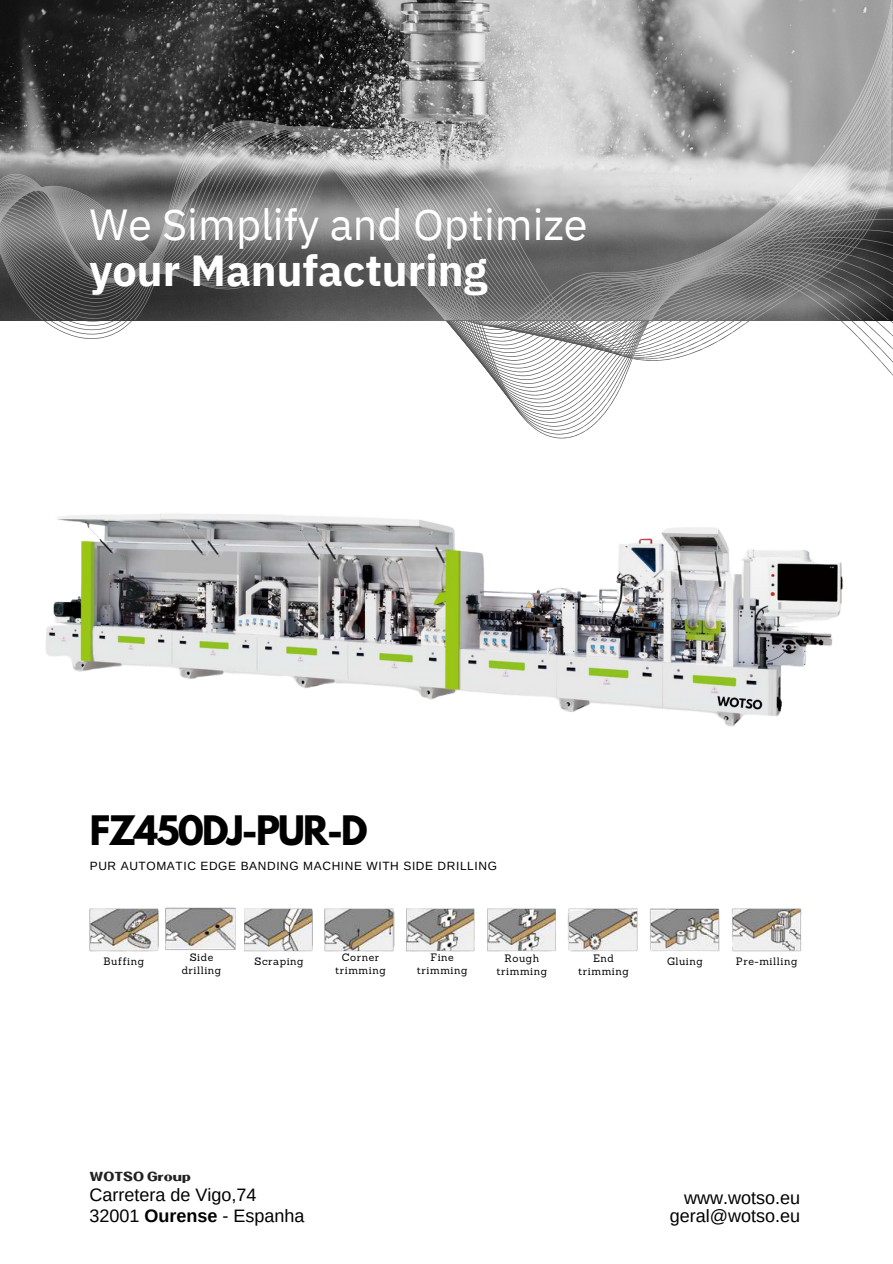
<style>
.page{position:relative;width:893px;height:1264px;background:#fff}
.page>*{position:absolute;margin:0;border:0;box-sizing:border-box;transform-origin:0 0}
.t1{font:43.35px/46.7px "IBM Plex Sans";color:#fff}
.t2{font:700 36px "League Spartan";letter-spacing:-.05em;color:#000}
.t3{font:18px/18px "Arimo";color:#000;text-align:right}
.t4{font:700 13.05px "Nintend";color:#212121}
.t5{font:12px "Arimo";letter-spacing:.05em;color:#000}
.t6{font:10.5px/13px "Sanchez";letter-spacing:.05em;color:#000;text-align:center}
.s1{font-weight:700}
</style>
<div class="page">
<svg style="left:0;top:320px;width:566px;height:118px"></svg>
<svg style="left:566px;top:320px;width:326px;height:119px"></svg>
<svg style="left:0;top:0;width:892px;height:9px;background:#737373"></svg>
<svg style="left:0;top:9px;width:892px;height:13px;background:#747474"></svg>
<svg style="left:0;top:22px;width:892px;height:13px;background:#727272"></svg>
<svg style="left:0;top:35px;width:892px;height:13px;background:#727272"></svg>
<svg style="left:0;top:48px;width:892px;height:13px;background:#727272"></svg>
<svg style="left:0;top:61px;width:892px;height:13px;background:#747474"></svg>
<svg style="left:0;top:74px;width:892px;height:14px;background:#767676"></svg>
<svg style="left:0;top:88px;width:892px;height:13px;background:#777"></svg>
<svg style="left:0;top:101px;width:892px;height:13px;background:#777"></svg>
<svg style="left:0;top:114px;width:892px;height:7px;background:#7b7b7b"></svg>
<svg style="left:0;top:125px;width:892px;height:195px;background:#858585"></svg>
<img style="left:487px;top:908px;width:315px;height:44px">
<img style="left:89px;top:908px;width:69px;height:44px">
<img style="left:244px;top:908px;width:69px;height:44px">
<img style="left:324px;top:908px;width:70px;height:44px">
<img style="left:406px;top:908px;width:68px;height:44px">
<img style="left:165px;top:907px;width:71px;height:44px">
<img style="left:46px;top:514px;width:797px;height:213px">
<p class="t1" style="left:89px;top:200px;width:500px">We Simplify and Optimize <span class="s1">your Manufacturing</span></p>
<p class="t2" style="left:90px;top:813px;width:279px">FZ450DJ-PUR-D</p>
<p class="t5" style="left:90px;top:859px;width:408px">PUR AUTOMATIC EDGE BANDING MACHINE WITH SIDE DRILLING</p>
<p class="t6" style="left:104px;top:954px;width:42px">Buffing</p>
<p class="t6" style="left:254px;top:954px;width:51px">Scraping</p>
<h1 class="t6" style="left:335px;top:950px;width:52px">Corner trimming</h1>
<p class="t6" style="left:430px;top:950px;width:25px">Fine</p>
<p class="t6" style="left:182px;top:950px;width:41px">Side drilling</p>
<p class="t6" style="left:417px;top:963px;width:52px">trimming</p>
<h2 class="t6" style="left:504px;top:951px;width:36px">Rough</h2>
<p class="t6" style="left:496px;top:964px;width:52px">trimming</p>
<p class="t6" style="left:593px;top:951px;width:22px">End</p>
<p class="t6" style="left:578px;top:964px;width:52px">trimming</p>
<p class="t6" style="left:667px;top:954px;width:37px">Gluing</p>
<p class="t6" style="left:736px;top:954px;width:63px">Pre-milling</p>
<p class="t4" style="left:89px;top:1170px;width:103px">WOTSO Group</p>
<p class="t3" style="left:89px;top:1184px;width:217px;line-height:21.3px;text-align:left">Carretera de Vigo,74<br>32001 <span class="s1">Ourense</span> - Espanha</p>
<p class="t3" style="left:669px;top:1188px;width:132px">www.wotso.eu geral@wotso.eu</p>
</div>
